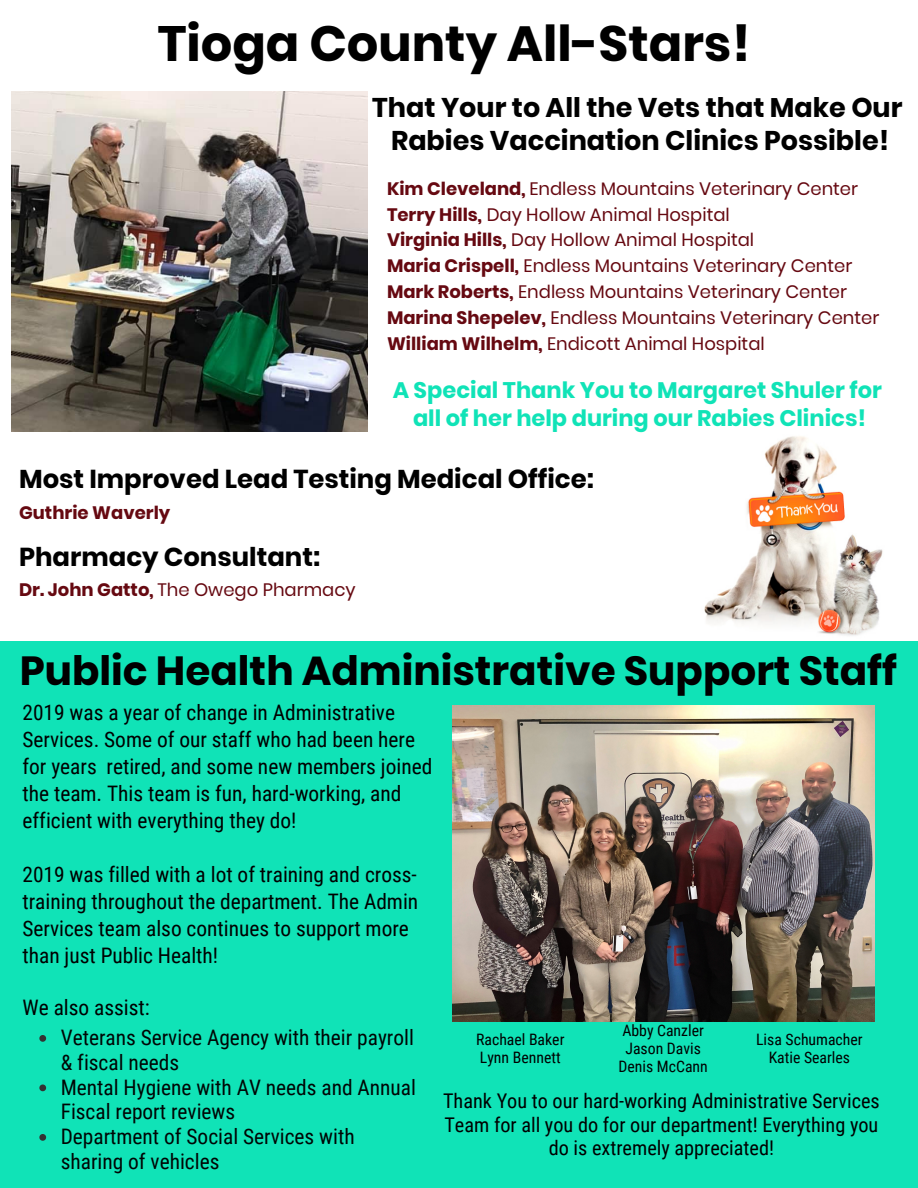
<style>
.page{position:relative;width:918px;height:1188px;background:#fff}
.page>*{position:absolute;margin:0;border:0;box-sizing:border-box;transform-origin:0 0}
.t1{font:700 49.5px "Poppins";color:#000}
.t2{font:700 40.5px "Poppins";color:#000}
.t3{font:700 27px/32.7px "Poppins";color:#000;text-align:center}
.t4{font:700 25.8px "Poppins";color:#000}
.t5{font:700 22.5px/28.2px "Poppins";color:#10e3b7;text-align:center}
.t6{font:21.3px/27px "Roboto Condensed";color:#000}
.t7{font:21.3px/24.8px "Roboto Condensed";color:rgb(0 0 0/.98)}
.t8{font:20.25px/23.7px "Roboto Condensed";color:#000;text-align:center}
.t9{font:18px/25.8px "Poppins";color:#660911}
.t10{font:700 18px "Poppins";color:#660911}
.t11{font:15.75px/18px "Roboto Condensed";color:#000;text-align:center}
.s1{font-weight:700}
</style>
<div class="page">
<img style="left:704px;top:436px;width:179px;height:200px">
<div style="left:0;top:641px;width:918px;height:547px;background:#10e3b7"></div>
<img style="left:11px;top:91px;width:356px;height:341px">
<img style="left:452px;top:705px;width:422px;height:317px">
<svg style="left:39px;top:1035px;width:7px;height:7px"></svg>
<svg style="left:39px;top:1084px;width:7px;height:7px"></svg>
<svg style="left:39px;top:1134px;width:7px;height:7px"></svg>
<h1 class="t1" style="left:158px;top:15px;width:594px">Tioga County All-Stars!</h1>
<p class="t3" style="left:372px;top:91px;width:532px">That Your to All the Vets that Make Our<br>Rabies Vaccination Clinics Possible!</p>
<p class="t9" style="left:387px;top:176px;width:494px"><span class="s1">Kim Cleveland,</span> Endless Mountains Veterinary Center <span class="s1">Terry Hills,</span> Day Hollow Animal Hospital<br><span class="s1">Virginia Hills,</span> Day Hollow Animal Hospital<br><span class="s1">Maria Crispell,</span> Endless Mountains Veterinary Center <span class="s1">Mark Roberts,</span> Endless Mountains Veterinary Center <span class="s1">Marina Shepelev,</span> Endless Mountains Veterinary Center <span class="s1">William Wilhelm,</span> Endicott Animal Hospital</p>
<p class="t5" style="left:393px;top:376px;width:491px">A Special Thank You to Margaret Shuler for all of her help during our Rabies Clinics!</p>
<p class="t4" style="left:19px;top:464px;width:576px">Most Improved Lead Testing Medical Office:</p>
<p class="t10" style="left:19px;top:502px;width:153px">Guthrie Waverly</p>
<p class="t4" style="left:19px;top:542px;width:303px">Pharmacy Consultant:</p>
<p class="t9" style="left:19px;top:577px;width:338px"><span class="s1">Dr. John Gatto,</span> The Owego Pharmacy</p>
<h2 class="t2" style="left:20px;top:647px;width:879px">Public Health Administrative Support Staff</h2>
<p class="t6" style="left:23px;top:698px;width:411px">2019 was a year of change in Administrative Services. Some of our staff who had been here for years retired, and some new members joined the team. This team is fun, hard-working, and efficient with everything they do!</p>
<p class="t6" style="left:23px;top:860px;width:397px">2019 was filled with a lot of training and cross&shy;training throughout the department. The Admin Services team also continues to support more than just Public Health!</p>
<p class="t6" style="left:23px;top:993px;width:129px">We also assist:</p>
<p class="t7" style="left:61px;top:1024px;width:357px">Veterans Service Agency with their payroll &amp; fiscal needs<br>Mental Hygiene with AV needs and Annual<br>Fiscal report reviews<br>Department of Social Services with sharing of vehicles</p>
<p class="t11" style="left:619px;top:1021px;width:91px">Abby Canzler<br>Jason Davis<br>Denis McCann</p>
<p class="t11" style="left:476px;top:1030px;width:90px;text-align:left">Rachael Baker<br>Lynn Bennett</p>
<p class="t11" style="left:756px;top:1030px;width:108px">Lisa Schumacher<br>Katie Searles</p>
<p class="t8" style="left:443px;top:1088px;width:438px">Thank You to our hard-working Administrative Services<br>Team for all you do for our department! Everything you do is extremely appreciated!</p>
</div>
